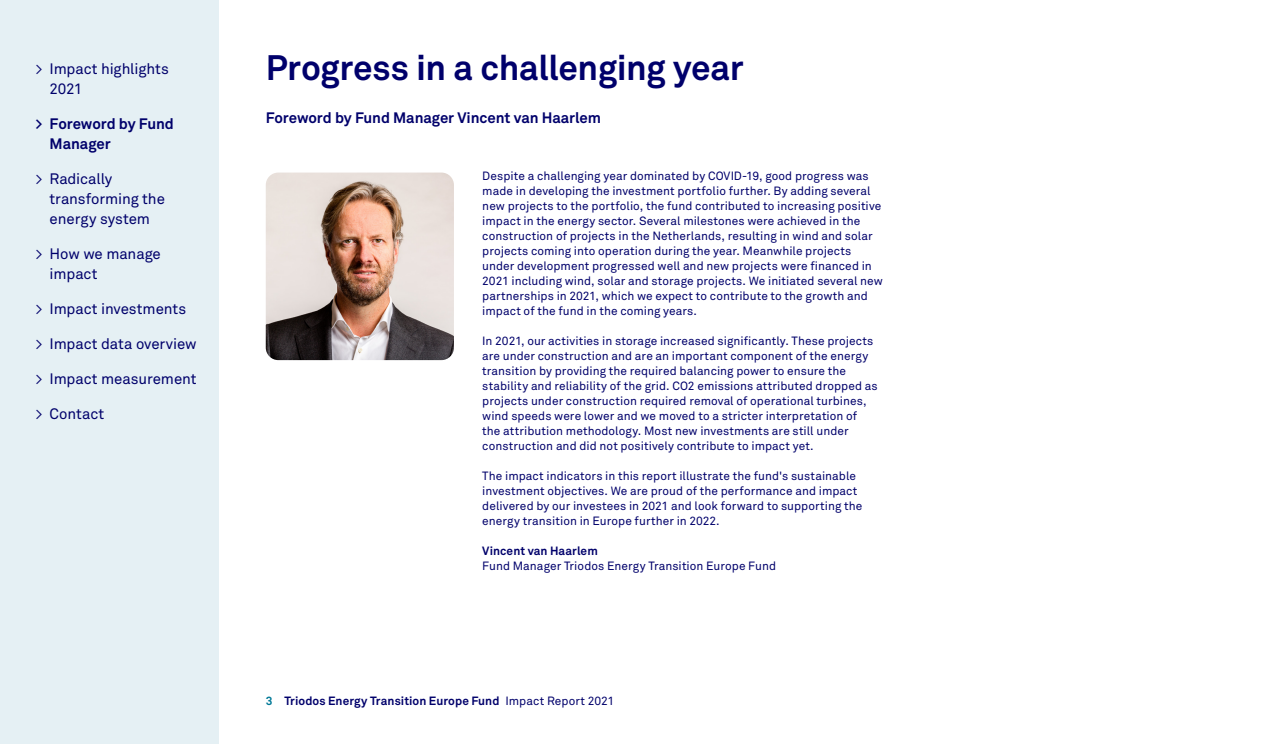
<style>
.page{position:relative;width:1265px;height:744px;background:#fff}
.page>*{position:absolute;margin:0;border:0;box-sizing:border-box;transform-origin:0 0}
.Hoofkop{font:700 35px "Akkurat Pro";letter-spacing:-.01em;color:#00006b}
.Hoofkop-2{font:15px/20px "Akkurat Pro";letter-spacing:-.005em;color:#00006b}
.Hoofkop-3{font:700 15px/20px "Akkurat Pro";letter-spacing:-.005em;color:#00006b}
.Platte_tekst{font:11.88px/15px "Akkurat Pro";letter-spacing:.005em;color:#00006b}
.Platte_tekst-2{font:700 11.88px "Akkurat Pro";letter-spacing:.005em;color:#00006b}
.s1{color:#007997}
.s2{font-weight:400}
</style>
<div class="page">
<div style="left:0;top:0;width:219px;height:744px;background:#e5f0f4"></div>
<img style="left:266px;top:172px;width:188px;height:188px">
<p class="Hoofkop-2" style="left:50px;top:59px;width:121px;text-indent:-14px">&gt; Impact highlights<br>2021</p>
<p class="Hoofkop-3" style="left:50px;top:114px;width:126px;text-indent:-14px">&gt; Foreword by Fund<br>Manager</p>
<p class="Hoofkop-2" style="left:50px;top:169px;width:117px;text-indent:-14px">&gt; Radically transforming the energy system</p>
<p class="Hoofkop-2" style="left:50px;top:244px;width:113px;text-indent:-14px">&gt; How we manage impact</p>
<p class="Hoofkop-2" style="left:35px;top:299px;width:152px">&gt; Impact investments</p>
<p class="Hoofkop-2" style="left:35px;top:334px;width:163px">&gt; Impact data overview</p>
<p class="Hoofkop-2" style="left:35px;top:369px;width:163px">&gt; Impact measurement</p>
<p class="Hoofkop-2" style="left:35px;top:404px;width:70px">&gt; Contact</p>
<p class="Hoofkop" style="left:266px;top:46px;width:479px">Progress in a challenging year</p>
<p class="Hoofkop-3" style="left:266px;top:108px;width:337px">Foreword by Fund Manager Vincent van Haarlem</p>
<p class="Platte_tekst" style="left:482px;top:168px;width:402px">Despite a challenging year dominated by COVID-19, good progress was made in developing the investment portfolio further. By adding several new projects to the portfolio, the fund contributed to increasing positive impact in the energy sector. Several milestones were achieved in the construction of projects in the Netherlands, resulting in wind and solar projects coming into operation during the year. Meanwhile projects under development progressed well and new projects were financed in 2021 including wind, solar and storage projects. We initiated several new partnerships in 2021, which we expect to contribute to the growth and impact of the fund in the coming years.</p>
<p class="Platte_tekst" style="left:482px;top:333px;width:397px">In 2021, our activities in storage increased significantly. These projects are under construction and are an important component of the energy transition by providing the required balancing power to ensure the stability and reliability of the grid. CO2 emissions attributed dropped as projects under construction required removal of operational turbines, wind speeds were lower and we moved to a stricter interpretation of the attribution methodology. Most new investments are still under construction and did not positively contribute to impact yet.</p>
<p class="Platte_tekst" style="left:482px;top:468px;width:382px">The impact indicators in this report illustrate the fund's sustainable investment objectives. We are proud of the performance and impact delivered by our investees in 2021 and look forward to supporting the energy transition in Europe further in 2022.</p>
<p class="Platte_tekst-2" style="left:482px;top:543px;width:117px">Vincent van Haarlem</p>
<p class="Platte_tekst" style="left:482px;top:558px;width:295px">Fund Manager Triodos Energy Transition Europe Fund</p>
<p class="Platte_tekst-2" style="left:266px;top:693px;width:350px"><span class="s1">3</span> Triodos Energy Transition Europe Fund <span class="s2">Impact Report 2021</span></p>
</div>
